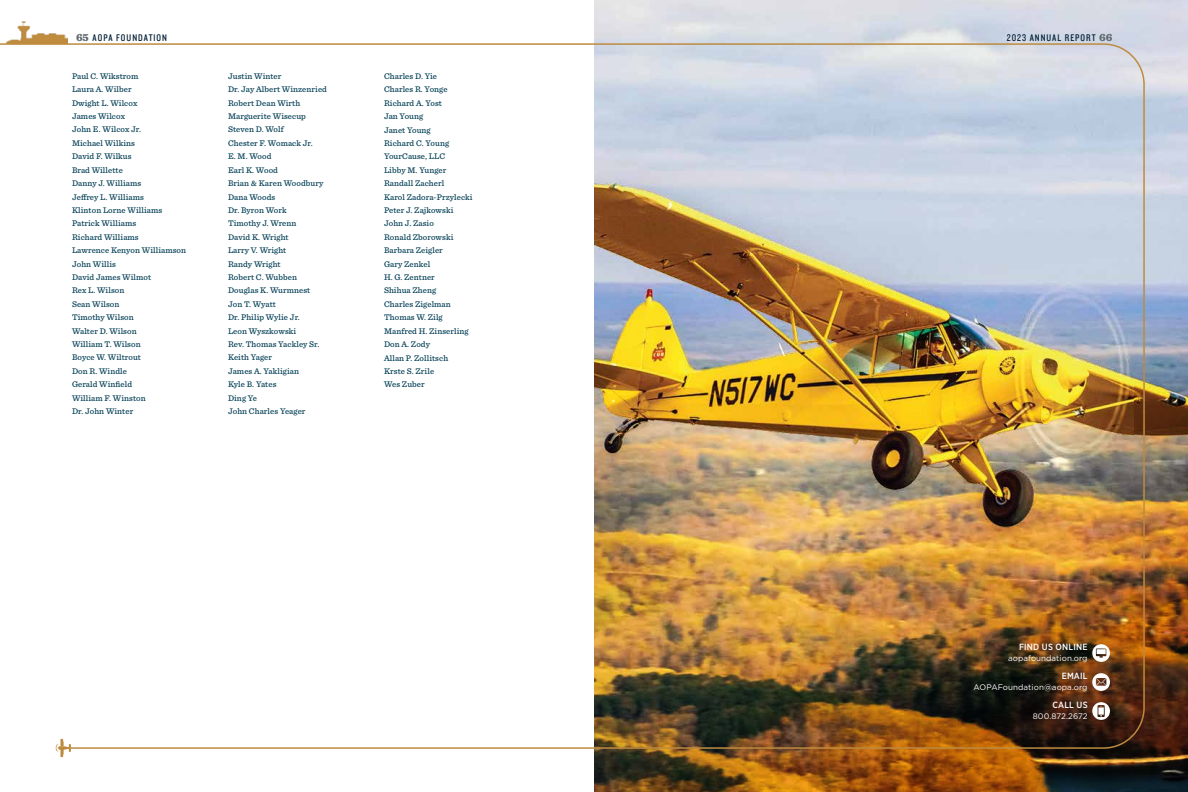
<style>
.page{position:relative;width:1188px;height:792px;background:#fff}
.page>*{position:absolute;margin:0;border:0;box-sizing:border-box;transform-origin:0 0}
.t1{font:10px "Knockout 29 Junior Ltweight";letter-spacing:.1em;color:#001d34}
.t2{font:500 9px "Gotham Narrow";letter-spacing:.02em;color:#fff}
.t3{font:500 8.5px/13.4px "Sentinel";letter-spacing:.01em;color:#013d54}
.t4{font:8px "Gotham";letter-spacing:.01em;color:#fff}
.s1{font-family:"Sentinel";font-weight:900;font-size:11px;color:#5f696f}
</style>
<div class="page">
<img style="left:594px;top:0;width:594px;height:792px">
<img style="left:0;top:43px;width:1146px;height:707px">
<svg style="left:56px;top:739px;width:16px;height:18px"></svg>
<img style="left:6px;top:21px;width:61px;height:22px">
<p class="t1" style="left:76px;top:31px;width:93px"><span class="s1">65</span> AOPA FOUNDATION</p>
<p class="t1" style="left:1007px;top:31px;width:107px">2023 ANNUAL REPORT <span class="s1">66</span></p>
<p class="t3" style="left:72px;top:69px;width:116px">Paul C. Wikstrom<br>Laura A. Wilber<br>Dwight L. Wilcox<br>James Wilcox<br>John E. Wilcox Jr.<br>Michael Wilkins<br>David F. Wilkus<br>Brad Willette<br>Danny J. Williams<br>Jeffrey L. Williams<br>Klinton Lorne Williams<br>Patrick Williams<br>Richard Williams<br>Lawrence Kenyon Williamson<br>John Willis<br>David James Wilmot<br>Rex L. Wilson<br>Sean Wilson<br>Timothy Wilson<br>Walter D. Wilson<br>William T. Wilson<br>Boyce W. Wiltrout<br>Don R. Windle<br>Gerald Winfield<br>William F. Winston<br>Dr. John Winter</p>
<p class="t3" style="left:228px;top:69px;width:100px">Justin Winter<br>Dr. Jay Albert Winzenried<br>Robert Dean Wirth<br>Marguerite Wisecup<br>Steven D. Wolf<br>Chester F. Womack Jr.<br>E. M. Wood<br>Earl K. Wood<br>Brian &amp; Karen Woodbury<br>Dana Woods<br>Dr. Byron Work<br>Timothy J. Wrenn<br>David K. Wright<br>Larry V. Wright<br>Randy Wright<br>Robert C. Wubben<br>Douglas K. Wurmnest<br>Jon T. Wyatt<br>Dr. Philip Wylie Jr.<br>Leon Wyszkowski<br>Rev. Thomas Yackley Sr.<br>Keith Yager<br>James A. Yakligian<br>Kyle B. Yates<br>Ding Ye<br>John Charles Yeager</p>
<p class="t3" style="left:384px;top:69px;width:90px">Charles D. Yie<br>Charles R. Yonge<br>Richard A. Yost<br>Jan Young<br>Janet Young<br>Richard C. Young<br>YourCause, LLC<br>Libby M. Yunger<br>Randall Zacherl<br>Karol Zadora-Przylecki<br>Peter J. Zajkowski<br>John J. Zasio<br>Ronald Zborowski<br>Barbara Zeigler<br>Gary Zenkel<br>H. G. Zentner<br>Shihua Zheng<br>Charles Zigelman<br>Thomas W. Zilg<br>Manfred H. Zinserling<br>Don A. Zody<br>Allan P. Zollitsch<br>Krste S. Zrile<br>Wes Zuber</p>
<p class="t2" style="left:1019px;top:642px;width:70px">FIND US ONLINE</p>
<p class="t4" style="left:1008px;top:653px;width:81px">aopafoundation.org</p>
<p class="t2" style="left:1062px;top:671px;width:27px">EMAIL</p>
<p class="t4" style="left:974px;top:682px;width:116px">AOPAFoundation@aopa.org</p>
<p class="t2" style="left:1052px;top:700px;width:37px">CALL US</p>
<p class="t4" style="left:1033px;top:711px;width:56px">800.872.2672</p>
</div>
